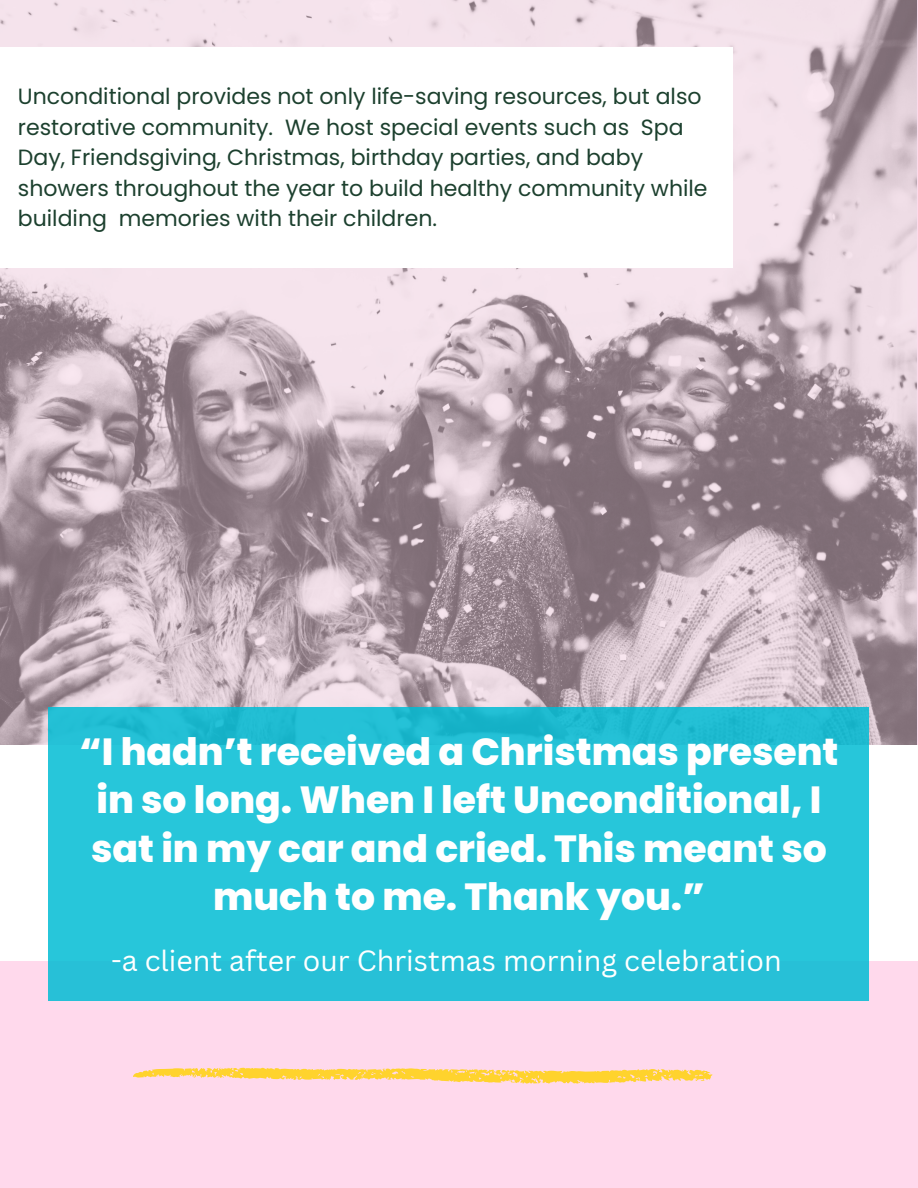
<style>
.page{position:relative;width:918px;height:1188px;background:#ffd9ec}
.page>*{position:absolute;margin:0;border:0;box-sizing:border-box;transform-origin:0 0}
.t1{font:800 37.8px/48.3px "Poppins";color:#fff;text-align:center}
.t2{font:28.5px "Canva Sans";color:#fff}
.t3{font:22.05px/30.3px "Poppins";color:#1c402e}
</style>
<div class="page">
<svg style="left:133px;top:1067px;width:580px;height:17px"></svg>
<img style="left:0;top:0;width:917px;height:745px">
<div style="left:0;top:745px;width:918px;height:216px;background:#fff"></div>
<div style="left:49px;top:707px;width:820px;height:293px;background:#27c6da"></div>
<div style="left:0;top:48px;width:733px;height:220px;background:#fff"></div>
<h1 class="t3" style="left:18px;top:82px;width:691px">Unconditional provides not only life-saving resources, but also restorative community. We host special events such as Spa Day, Friendsgiving, Christmas, birthday parties, and baby showers throughout the year to build healthy community while building memories with their children.</h1>
<p class="t1" style="left:79px;top:727px;width:761px">“I hadn’t received a Christmas present in so long. When I left Unconditional, I sat in my car and cried. This meant so much to me. Thank you.”</p>
<h2 class="t2" style="left:111px;top:940px;width:672px">-a client after our Christmas morning celebration</h2>
</div>
